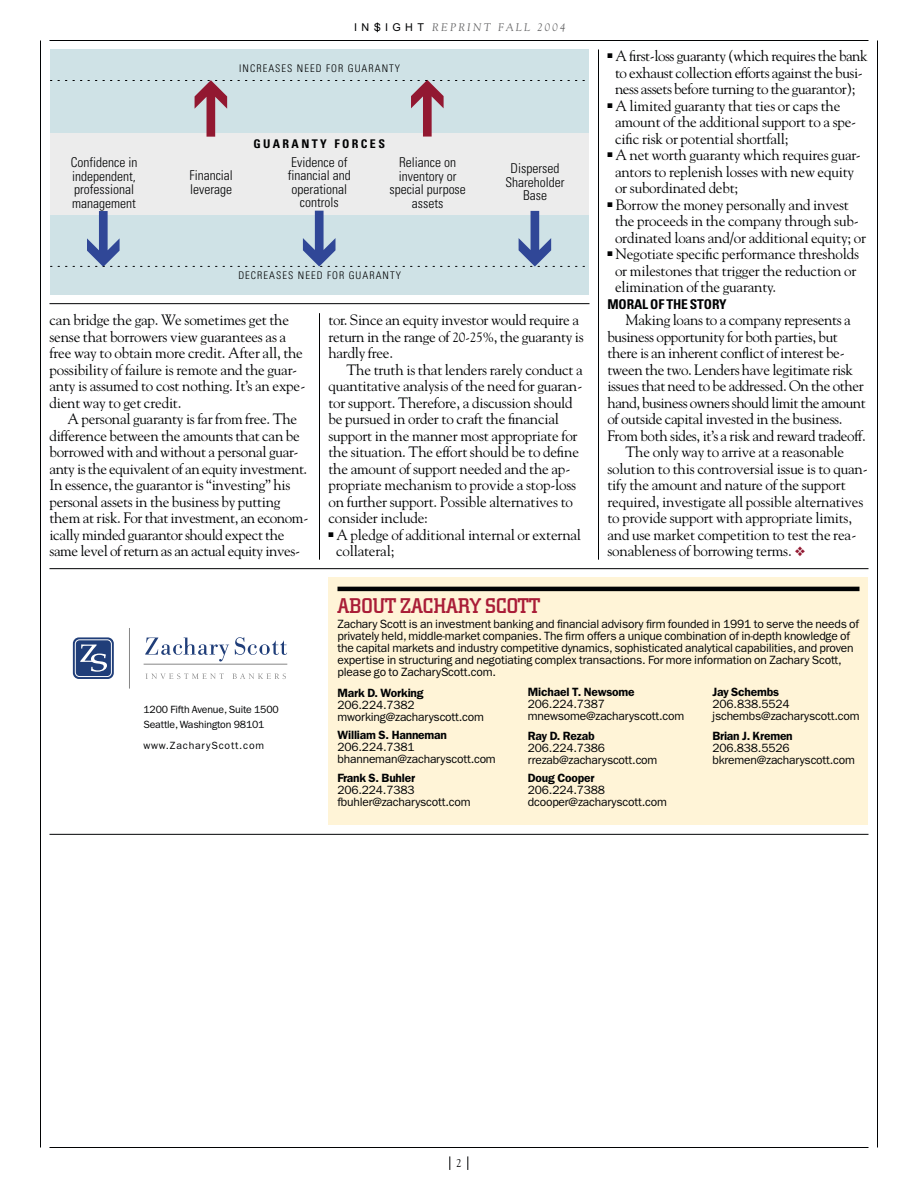
<style>
.page{position:relative;width:918px;height:1188px;background:#fff}
.page>*{position:absolute;margin:0;border:0;box-sizing:border-box;transform-origin:0 0}
.t1{font:500 21px "City";letter-spacing:.005em;color:#a91d37}
.t2{font:15px/16.5px "Goudy";letter-spacing:-.015em;color:#010203}
.t3{font:15px "Goudy";letter-spacing:-.035em;color:#010203}
.t4{font:300 condensed 13.5px/13.5px "Univers";color:#010203;text-align:center}
.t5{font:700 condensed 13.5px "Univers";letter-spacing:-.01em;color:#010203}
.t6{font:12px/12px "Franklin Gothic";letter-spacing:-.015em;color:#010203}
.t7{font:600 12px "Franklin Gothic";letter-spacing:-.015em;color:#010203}
.t8{font:700 condensed 12px "Univers";letter-spacing:.2em;color:#010203}
.t9{font:11.25px "Goudy";color:#010203}
.t10{font:italic 10.95px "Goudy";letter-spacing:.2em;color:#636364}
.t11{font:10.5px/15px "Franklin Gothic";letter-spacing:-.015em;color:#010203}
.t12{font:300 condensed 10.5px "Univers";letter-spacing:.1em;color:#010203}
.t13{font:10.5px "Franklin Gothic";letter-spacing:.075em;color:#010203}
.s1{font-family:"Arial";font-style:normal;font-size:10.8px;color:#010203}
.s2{font-size:13.5px}
</style>
<div class="page">
<hr style="left:50px;top:1147px;width:818px;height:1px;background:#010203">
<hr style="left:40px;top:40px;width:1px;height:1108px;background:#010203">
<hr style="left:50px;top:40px;width:818px;height:1px;background:#010203">
<hr style="left:877px;top:40px;width:1px;height:1108px;background:#010203">
<hr style="left:319px;top:313px;width:1px;height:247px;background:#010203">
<svg style="left:450px;top:1156px;width:1px;height:14px"></svg>
<svg style="left:468px;top:1156px;width:1px;height:14px"></svg>
<svg style="left:145px;top:638px;width:84px;height:24px"></svg>
<svg style="left:235px;top:637px;width:52px;height:18px"></svg>
<hr style="left:129px;top:628px;width:1px;height:61px;background:#878787">
<hr style="left:144px;top:664px;width:143px;height:1px;background:#878787">
<svg style="left:146px;top:673px;width:78px;height:6px"></svg>
<svg style="left:232px;top:673px;width:54px;height:6px"></svg>
<svg style="left:73px;top:637px;width:41px;height:42px"></svg>
<div style="left:75px;top:640px;width:36px;height:37px;background:#203e79;border-radius:4px"></div>
<div style="left:75px;top:639px;width:37px;height:38px;border:1px solid #fff;border-radius:4px"></div>
<svg style="left:80px;top:644px;width:27px;height:28px"></svg>
<div style="left:328px;top:578px;width:540px;height:247px;background:#fff4d7"></div>
<hr style="left:338px;top:587px;width:522px;height:4px;background:#010203">
<hr style="left:598px;top:50px;width:1px;height:510px;background:#010203">
<div style="left:50px;top:50px;width:539px;height:245px;background:#cfe2e6"></div>
<div style="left:50px;top:133px;width:538px;height:81px;background:#ececec"></div>
<svg style="left:50px;top:80px;width:539px;height:57px"></svg>
<svg style="left:51px;top:211px;width:538px;height:56px"></svg>
<hr style="left:50px;top:303px;width:540px;height:1px;background:#010203">
<hr style="left:50px;top:834px;width:818px;height:1px;background:#010203">
<hr style="left:50px;top:568px;width:818px;height:1px;background:#010203">
<p class="t10" style="left:354px;top:21px;width:213px"><span class="s1">I N S I G H T</span> REPRINT FALL 2004</p>
<p class="t12" style="left:239px;top:62px;width:162px">INCREASES NEED FOR GUARANTY</p>
<p class="t8" style="left:253px;top:137px;width:133px">GUARANTY FORCES</p>
<p class="t4" style="left:71px;top:156px;width:68px;text-align:left">Confidence in independent, professional management</p>
<p class="t4" style="left:288px;top:155px;width:64px">Evidence of financial and operational controls</p>
<p class="t4" style="left:189px;top:169px;width:45px;text-align:left">Financial leverage</p>
<p class="t4" style="left:389px;top:156px;width:78px">Reliance on inventory or special purpose assets</p>
<p class="t4" style="left:505px;top:162px;width:61px">Dispersed<br>Shareholder<br>Base</p>
<p class="t12" style="left:238px;top:269px;width:164px">DECREASES NEED FOR GUARANTY</p>
<p class="t2" style="left:50px;top:311px;width:257px">can bridge the gap. We sometimes get the sense that borrowers view guarantees as a free way to obtain more credit. After all, the possibility of failure is remote and the guar&shy;anty is assumed to cost nothing. It’s an expe&shy;dient way to get credit.</p>
<p class="t2" style="left:50px;top:410px;width:261px;text-indent:18px">A personal guaranty is far from free. The difference between the amounts that can be borrowed with and without a personal guar&shy;anty is the equivalent of an equity investment.<br>In essence, the guarantor is “investing” his personal assets in the business by putting them at risk. For that investment, an econom&shy;ically minded guarantor should expect the same level of return as an actual equity inves-</p>
<p class="t2" style="left:328px;top:311px;width:257px">tor. Since an equity investor would require a return in the range of <span class="s2">20-25%</span>, the guaranty is hardly free.</p>
<p class="t2" style="left:347px;top:361px;width:238px">The truth is that lenders rarely conduct a</p>
<p class="t2" style="left:329px;top:377px;width:255px">quantitative analysis of the need for guaran-</p>
<p class="t2" style="left:329px;top:394px;width:246px">tor support. Therefore, a discussion should</p>
<p class="t2" style="left:329px;top:410px;width:232px">be pursued in order to craft the financial</p>
<p class="t2" style="left:329px;top:427px;width:251px">support in the manner most appropriate for</p>
<p class="t2" style="left:329px;top:443px;width:252px">the situation. The effort should be to define</p>
<p class="t2" style="left:329px;top:460px;width:243px">the amount of support needed and the ap-</p>
<p class="t2" style="left:329px;top:476px;width:249px">propriate mechanism to provide a stop-loss</p>
<p class="t2" style="left:329px;top:493px;width:246px">on further support. Possible alternatives to</p>
<p class="t2" style="left:329px;top:509px;width:101px">consider include:</p>
<p class="t2" style="left:336px;top:526px;width:246px">A pledge of additional internal or external</p>
<p class="t2" style="left:336px;top:542px;width:60px">collateral;</p>
<p class="t2" style="left:615px;top:47px;width:254px">A first-loss guaranty (which requires the bank to exhaust collection efforts against the busi&shy;ness assets before turning to the guarantor); A limited guaranty that ties or caps the amount of the additional support to a spe&shy;cific risk or potential shortfall;<br>A net worth guaranty which requires guar&shy;antors to replenish losses with new equity or subordinated debt;<br>Borrow the money personally and invest the proceeds in the company through sub&shy;ordinated loans and/or additional equity; or Negotiate specific performance thresholds or milestones that trigger the reduction or elimination of the guaranty.</p>
<p class="t5" style="left:608px;top:296px;width:121px">MORAL OF THE STORY</p>
<p class="t2" style="left:626px;top:311px;width:227px">Making loans to a company represents a</p>
<p class="t2" style="left:608px;top:328px;width:232px">business opportunity for both parties, but</p>
<p class="t2" style="left:608px;top:344px;width:239px">there is an inherent conflict of interest be-</p>
<p class="t2" style="left:608px;top:361px;width:247px">tween the two. Lenders have legitimate risk</p>
<p class="t2" style="left:608px;top:377px;width:258px">issues that need to be addressed. On the other</p>
<p class="t3" style="left:608px;top:393px;width:260px">hand, business owners should limit the amount</p>
<p class="t2" style="left:608px;top:410px;width:237px">of outside capital invested in the business.</p>
<p class="t2" style="left:608px;top:427px;width:260px">From both sides, it’s a risk and reward tradeoff.</p>
<p class="t2" style="left:626px;top:443px;width:220px">The only way to arrive at a reasonable</p>
<p class="t2" style="left:608px;top:460px;width:262px">solution to this controversial issue is to quan-</p>
<p class="t2" style="left:608px;top:476px;width:240px">tify the amount and nature of the support</p>
<p class="t2" style="left:608px;top:493px;width:257px">required, investigate all possible alternatives</p>
<p class="t2" style="left:608px;top:509px;width:246px">to provide support with appropriate limits,</p>
<p class="t2" style="left:608px;top:526px;width:250px">and use market competition to test the rea-</p>
<p class="t2" style="left:608px;top:542px;width:186px">sonableness of borrowing terms.</p>
<p class="t11" style="left:143px;top:702px;width:137px">1200 Fifth Avenue, Suite 1500<br>Seattle, Washington 98101</p>
<p class="t13" style="left:143px;top:739px;width:122px">www.ZacharyScott.com</p>
<h1 class="t1" style="left:338px;top:594px;width:204px">ABOUT ZACHARY SCOTT</h1>
<p class="t6" style="left:338px;top:618px;width:523px">Zachary Scott is an investment banking and financial advisory firm founded in 1991 to serve the needs of privately held, middle-market companies. The firm offers a unique combination of in-depth knowledge of the capital markets and industry competitive dynamics, sophisticated analytical capabilities, and proven expertise in structuring and negotiating complex transactions. For more information on Zachary Scott, please go to ZacharyScott.com.</p>
<p class="t7" style="left:713px;top:685px;width:68px">Jay Schembs</p>
<p class="t6" style="left:713px;top:698px;width:148px">206.838.5524 jschembs@zacharyscott.com</p>
<p class="t7" style="left:712px;top:729px;width:82px">Brian J. Kremen</p>
<p class="t6" style="left:712px;top:742px;width:144px">206.838.5526 bkremen@zacharyscott.com</p>
<p class="t7" style="left:528px;top:685px;width:108px">Michael T. Newsome</p>
<p class="t6" style="left:528px;top:698px;width:158px">206.224.7387 mnewsome@zacharyscott.com</p>
<p class="t7" style="left:338px;top:685px;width:88px">Mark D. Working</p>
<p class="t6" style="left:338px;top:699px;width:148px">206.224.7382 mworking@zacharyscott.com</p>
<p class="t7" style="left:338px;top:728px;width:111px">William S. Hanneman</p>
<p class="t6" style="left:338px;top:741px;width:160px">206.224.7381 bhanneman@zacharyscott.com</p>
<p class="t7" style="left:528px;top:728px;width:68px">Ray D. Rezab</p>
<p class="t6" style="left:528px;top:742px;width:131px">206.224.7386 rrezab@zacharyscott.com</p>
<p class="t7" style="left:337px;top:771px;width:79px">Frank S. Buhler</p>
<p class="t6" style="left:337px;top:784px;width:135px">206.224.7383 fbuhler@zacharyscott.com</p>
<p class="t7" style="left:528px;top:771px;width:68px">Doug Cooper</p>
<p class="t6" style="left:528px;top:784px;width:141px">206.224.7388 dcooper@zacharyscott.com</p>
<p class="t9" style="left:456px;top:1156px;width:7px">2</p>
</div>
